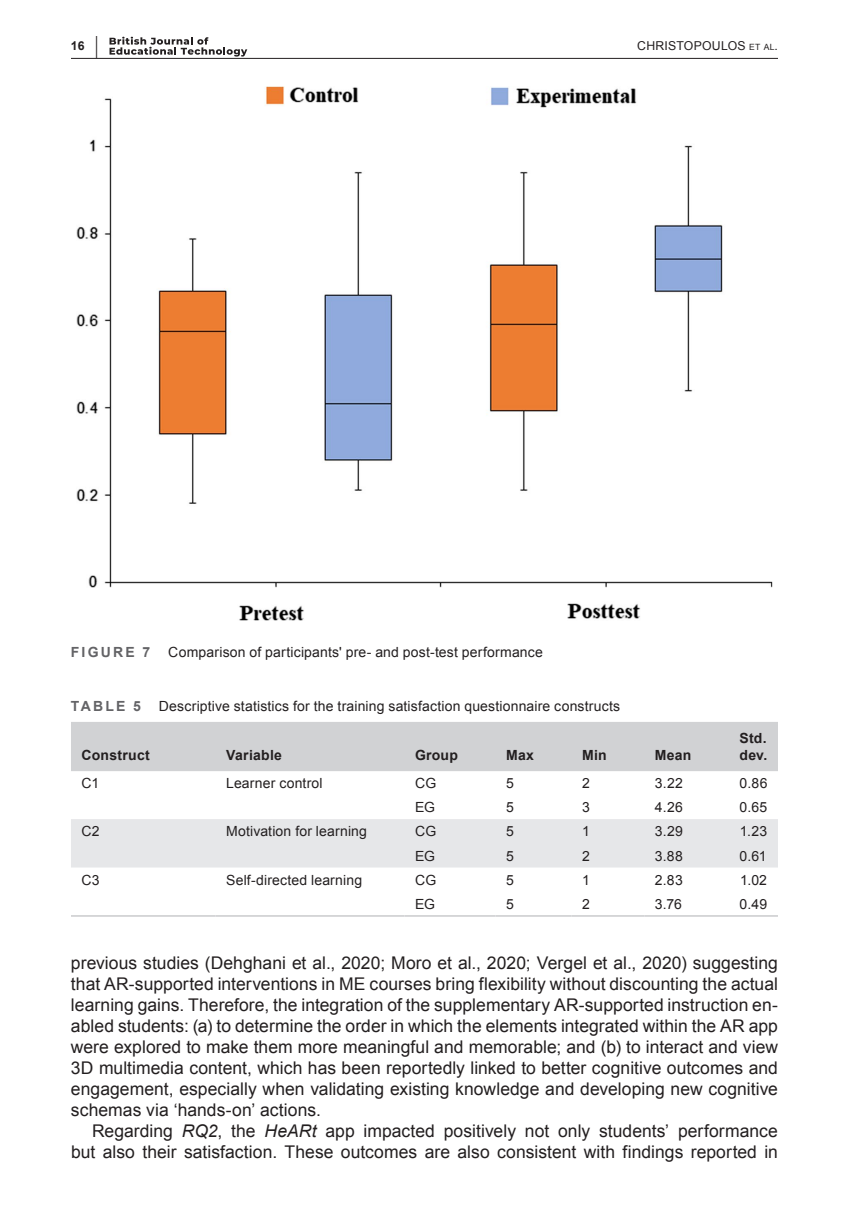
<style>
.page{position:relative;width:849px;height:1221px;background:#fff}
.page>*{position:absolute;margin:0;border:0;box-sizing:border-box;transform-origin:0 0}
.t1{font:17.5px/21px "Arial";letter-spacing:.005em;color:#231f20;text-align:justify}
.t2{font:14px "Arial";letter-spacing:.01em;color:#231f20}
.t3{font:700 14px/17.5px "Arial";letter-spacing:.02em;color:#231f20}
.t4{font:700 14px "Arial";letter-spacing:.155em;color:#636366}
.t5{font:12.25px "Arial";letter-spacing:.02em;color:#231f20}
.t6{font:700 12.25px "Arial";color:#231f20}
.s1{font-size:23.62px}
.s2{font-size:8.58px}
.s3{font-style:italic}
</style>
<div class="page">
<hr style="left:71px;top:58px;width:706px;height:1px;background:#231f20">
<svg style="left:109px;top:37px;width:138px;height:20px"></svg>
<img style="left:76px;top:87px;width:696px;height:534px">
<div style="left:71px;top:722px;width:706px;height:49px;background:#d1d2d4"></div>
<div style="left:71px;top:819px;width:706px;height:48px;background:#e6e7e9"></div>
<hr style="left:71px;top:915px;width:144px;height:1px;background:#d1d2d4">
<hr style="left:215px;top:915px;width:189px;height:1px;background:#d1d2d4">
<hr style="left:404px;top:915px;width:91px;height:1px;background:#d1d2d4">
<hr style="left:495px;top:915px;width:76px;height:1px;background:#d1d2d4">
<hr style="left:571px;top:915px;width:73px;height:1px;background:#d1d2d4">
<hr style="left:644px;top:915px;width:84px;height:1px;background:#d1d2d4">
<hr style="left:728px;top:915px;width:49px;height:1px;background:#d1d2d4">
<p class="t6" style="left:71px;top:38px;width:28px">16 <span class="s1">|</span></p>
<p class="t5" style="left:637px;top:38px;width:142px">CHRISTOPOULOS <span class="s2">et al</span>.</p>
<p class="t4" style="left:71px;top:643px;width:81px">FIGURE 7</p>
<p class="t2" style="left:168px;top:643px;width:376px">Comparison of participants' pre- and post-test performance</p>
<p class="t4" style="left:71px;top:696px;width:71px">TABLE 5</p>
<p class="t2" style="left:159px;top:696px;width:462px">Descriptive statistics for the training satisfaction questionnaire constructs</p>
<p class="t3" style="left:81px;top:747px;width:70px">Construct</p>
<p class="t3" style="left:226px;top:747px;width:57px">Variable</p>
<p class="t3" style="left:415px;top:747px;width:44px">Group</p>
<p class="t3" style="left:506px;top:747px;width:30px">Max</p>
<p class="t3" style="left:582px;top:747px;width:26px">Min</p>
<p class="t3" style="left:654px;top:747px;width:38px">Mean</p>
<p class="t3" style="left:739px;top:729px;width:29px">Std. dev.</p>
<p class="t2" style="left:81px;top:773px;width:19px">C1</p>
<p class="t2" style="left:226px;top:773px;width:98px">Learner control</p>
<p class="t2" style="left:415px;top:773px;width:23px">CG</p>
<p class="t2" style="left:506px;top:773px;width:9px">5</p>
<p class="t2" style="left:582px;top:773px;width:9px">2</p>
<p class="t2" style="left:654px;top:773px;width:30px">3.22</p>
<p class="t2" style="left:739px;top:773px;width:29px">0.86</p>
<p class="t2" style="left:415px;top:798px;width:22px">EG</p>
<p class="t2" style="left:506px;top:798px;width:9px">5</p>
<p class="t2" style="left:582px;top:798px;width:9px">3</p>
<p class="t2" style="left:654px;top:798px;width:29px">4.26</p>
<p class="t2" style="left:739px;top:798px;width:29px">0.65</p>
<p class="t2" style="left:81px;top:822px;width:20px">C2</p>
<p class="t2" style="left:226px;top:822px;width:142px">Motivation for learning</p>
<p class="t2" style="left:415px;top:822px;width:23px">CG</p>
<p class="t2" style="left:506px;top:822px;width:9px">5</p>
<p class="t2" style="left:582px;top:822px;width:9px">1</p>
<p class="t2" style="left:654px;top:822px;width:30px">3.29</p>
<p class="t2" style="left:739px;top:822px;width:29px">1.23</p>
<p class="t2" style="left:415px;top:846px;width:22px">EG</p>
<p class="t2" style="left:506px;top:846px;width:9px">5</p>
<p class="t2" style="left:582px;top:846px;width:9px">2</p>
<p class="t2" style="left:654px;top:846px;width:30px">3.88</p>
<p class="t2" style="left:739px;top:846px;width:29px">0.61</p>
<p class="t2" style="left:81px;top:870px;width:20px">C3</p>
<p class="t2" style="left:226px;top:870px;width:137px">Self-directed learning</p>
<p class="t2" style="left:415px;top:870px;width:23px">CG</p>
<p class="t2" style="left:506px;top:870px;width:9px">5</p>
<p class="t2" style="left:582px;top:870px;width:9px">1</p>
<p class="t2" style="left:654px;top:870px;width:30px">2.83</p>
<p class="t2" style="left:739px;top:870px;width:29px">1.02</p>
<p class="t2" style="left:415px;top:894px;width:22px">EG</p>
<p class="t2" style="left:506px;top:894px;width:9px">5</p>
<p class="t2" style="left:582px;top:894px;width:9px">2</p>
<p class="t2" style="left:654px;top:894px;width:29px">3.76</p>
<p class="t2" style="left:739px;top:894px;width:29px">0.49</p>
<p class="t1" style="left:71px;top:952px;width:708px">previous studies (Dehghani et al., 2020; Moro et al., 2020; Vergel et al., 2020) suggesting that AR-supported interventions in ME courses bring flexibility without discounting the actual learning gains. Therefore, the integration of the supplementary AR-supported instruction en&shy;abled students: (a) to determine the order in which the elements integrated within the AR app were explored to make them more meaningful and memorable; and (b) to interact and view 3D multimedia content, which has been reportedly linked to better cognitive outcomes and engagement, especially when validating existing knowledge and developing new cognitive schemas via ‘hands-on’ actions.</p>
<p class="t1" style="left:71px;top:1120px;width:708px;text-align:right">Regarding <span class="s3">RQ2</span>, the <span class="s3">HeARt</span> app impacted positively not only students’ performance but also their satisfaction. These outcomes are also consistent with findings reported in</p>
</div>
